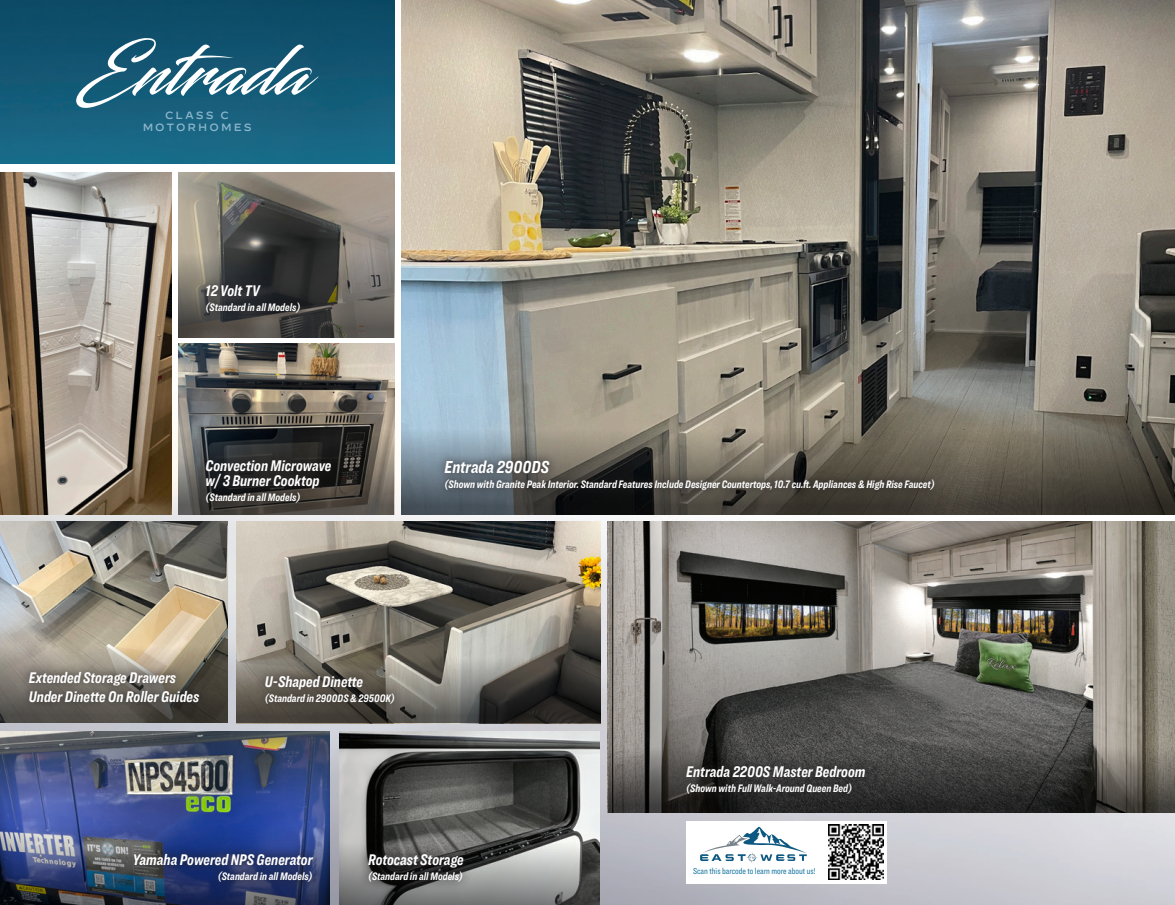
<style>
.page{position:relative;width:1175px;height:905px;background:#fff}
.page>*{position:absolute;margin:0;border:0;box-sizing:border-box;transform-origin:0 0}
.t1{font:italic 700 18px "Ringside Compressed";color:#fff}
.t2{font:italic 700 16.05px/15px "Ringside Compressed";color:#fff}
.t3{font:italic 700 11.25px "Ringside Compressed";color:#fff}
.t4{font:500 10.5px/12.6px "Decimal";letter-spacing:.2em;color:#bcd9ea;text-align:center}
.t5{font:9px "Ringside Compressed";color:#0e6f9d}
</style>
<div class="page">
<img style="left:0;top:0;width:1174px;height:904px">
<img style="left:0;top:0;width:394px;height:164px">
<img style="left:0;top:731px;width:329px;height:93px">
<img style="left:340px;top:731px;width:259px;height:111px">
<img style="left:0;top:824px;width:330px;height:80px">
<svg style="left:339px;top:842px;width:260px;height:62px;background:#828483"></svg>
<img style="left:401px;top:0;width:773px;height:429px">
<img style="left:0;top:521px;width:227px;height:124px">
<img style="left:179px;top:343px;width:215px;height:86px">
<img style="left:179px;top:172px;width:215px;height:80px">
<img style="left:0;top:172px;width:171px;height:342px">
<img style="left:608px;top:521px;width:566px;height:226px">
<img style="left:236px;top:521px;width:364px;height:136px">
<svg style="left:125px;top:844px;width:197px;height:47px;background:#2a3a67"></svg>
<svg style="left:358px;top:844px;width:115px;height:47px;background:#484848"></svg>
<svg style="left:75px;top:38px;width:243px;height:70px"></svg>
<svg style="left:0;top:645px;width:227px;height:78px;background:#7e776b"></svg>
<svg style="left:236px;top:657px;width:364px;height:66px;background:#585550"></svg>
<svg style="left:608px;top:747px;width:566px;height:65px;background:#42413e"></svg>
<svg style="left:401px;top:429px;width:773px;height:86px;background:#5f5d55"></svg>
<svg style="left:179px;top:252px;width:215px;height:86px;background:#595651"></svg>
<svg style="left:179px;top:429px;width:215px;height:85px;background:#494744"></svg>
<svg style="left:436px;top:451px;width:507px;height:48px;background:#52514b"></svg>
<svg style="left:197px;top:275px;width:112px;height:46px;background:#353536"></svg>
<svg style="left:197px;top:451px;width:143px;height:60px;background:#2d2c2a"></svg>
<svg style="left:20px;top:662px;width:188px;height:50px;background:#68635b"></svg>
<svg style="left:256px;top:666px;width:148px;height:46px;background:#59544b"></svg>
<svg style="left:677px;top:756px;width:197px;height:47px;background:#313030"></svg>
<div style="left:686px;top:821px;width:137px;height:62px;background:#fff"></div>
<div style="left:824px;top:821px;width:63px;height:62px;background:#fff"></div>
<svg style="left:700px;top:826px;width:106px;height:37px"></svg>
<img style="left:828px;top:824px;width:55px;height:55px">
<p class="t4" style="left:142px;top:107px;width:111px">CLASS C<br>MOTORHOMES</p>
<p class="t2" style="left:206px;top:282px;width:56px">12 Volt TV</p>
<p class="t3" style="left:206px;top:299px;width:96px">(Standard in all Models)</p>
<p class="t2" style="left:206px;top:457px;width:127px">Convection Microwave w/ 3 Burner Cooktop</p>
<p class="t3" style="left:206px;top:489px;width:96px">(Standard in all Models)</p>
<p class="t1" style="left:444px;top:454px;width:106px">Entrada 2900DS</p>
<p class="t3" style="left:444px;top:476px;width:492px">(Shown with Granite Peak Interior. Standard Features Include Designer Countertops, 10.7 cu.ft. Appliances &amp; High Rise Faucet)</p>
<p class="t2" style="left:29px;top:667px;width:172px;line-height:19.2px">Extended Storage Drawers<br>Under Dinette On Roller Guides</p>
<p class="t2" style="left:265px;top:673px;width:100px">U-Shaped Dinette</p>
<p class="t3" style="left:265px;top:690px;width:132px">(Standard in 2900DS &amp; 2950OK)</p>
<p class="t2" style="left:686px;top:764px;width:181px">Entrada 2200S Master Bedroom</p>
<p class="t3" style="left:686px;top:780px;width:167px">(Shown with Full Walk-Around Queen Bed)</p>
<p class="t2" style="left:133px;top:852px;width:181px">Yamaha Powered NPS Generator</p>
<p class="t3" style="left:218px;top:868px;width:96px">(Standard in all Models)</p>
<p class="t2" style="left:368px;top:852px;width:97px">Rotocast Storage</p>
<p class="t3" style="left:368px;top:868px;width:96px">(Standard in all Models)</p>
<p class="t5" style="left:693px;top:864px;width:124px">Scan this barcode to learn more about us!</p>
</div>
